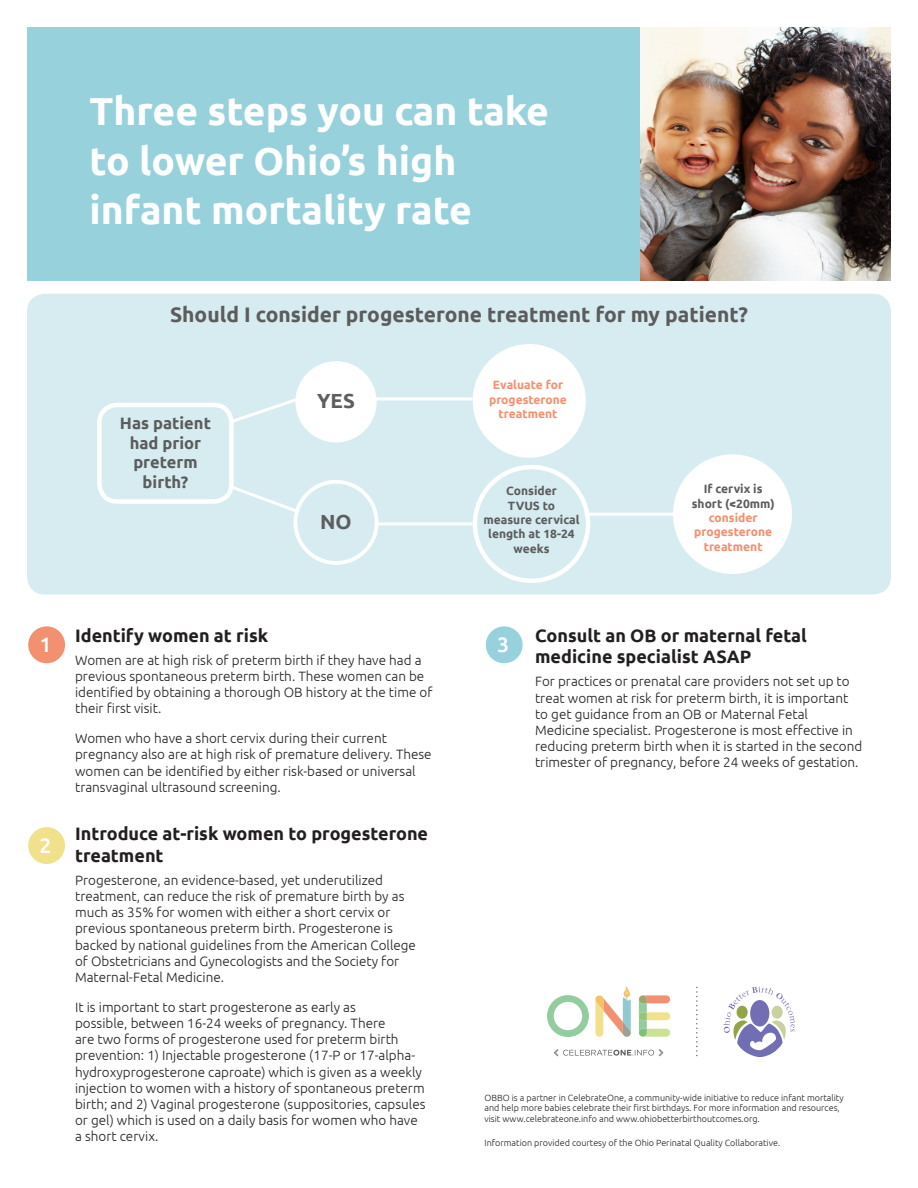
<style>
.page{position:relative;width:918px;height:1188px;background:#fff}
.page>*{position:absolute;margin:0;border:0;box-sizing:border-box;transform-origin:0 0}
.Big_white_headline{font:700 39px/49.5px "Ubuntu";color:#fff}
.Big_white_headline-2{font:700 21px "Ubuntu";color:#5c5c5c}
.body_copy{font:500 21px "Ubuntu";color:#fff}
.Big_white_headline-3{font:700 20.4px "Ubuntu";color:#5d5e61}
.Grey_subheads{font:700 18px/21.6px "Ubuntu";color:#231f20}
.Big_white_headline-4{font:700 16.5px/19.8px "Ubuntu";color:#5c5c5c;text-align:center}
.body_copy-2{font:300 13.5px/16.2px "Ubuntu";color:#231f20}
.Big_white_headline-5{font:700 12px/14.4px "Ubuntu";color:#f18f6f;text-align:center}
.Big_white_headline-6{font:700 12px/14.4px "Ubuntu";color:#5c5c5c;text-align:center}
.Big_white_headline-7{font:700 12px/14.4px "Ubuntu";color:#f39070;text-align:center}
.body_copy-3{font:300 9px/10.8px "Ubuntu";color:#231f20}
.s1{color:#5c5c5c}
</style>
<div class="page">
<div style="left:27px;top:27px;width:614px;height:254px;background:#97d1dc"></div>
<div style="left:28px;top:626px;width:37px;height:37px;background:#f39070;border-radius:50%"></div>
<div style="left:28px;top:827px;width:37px;height:37px;background:#f2e18b;border-radius:50%"></div>
<div style="left:486px;top:626px;width:37px;height:37px;background:#97d1dc;border-radius:50%"></div>
<div style="left:27px;top:294px;width:864px;height:301px;background:#d7ecf1;border-radius:18px"></div>
<div style="left:473px;top:344px;width:113px;height:114px;background:#fff;border-radius:50%"></div>
<div style="left:295px;top:361px;width:82px;height:81px;background:#fff;border-radius:50%"></div>
<div style="left:294px;top:480px;width:85px;height:85px;border:4px solid #fff;border-radius:50%"></div>
<div style="left:97px;top:403px;width:137px;height:101px;border:4px solid #fff;border-radius:18px"></div>
<div style="left:473px;top:465px;width:117px;height:118px;border:4px solid #fff;border-radius:50%"></div>
<div style="left:673px;top:454px;width:119px;height:120px;background:#fff;border-radius:50%"></div>
<svg style="left:228px;top:395px;width:74px;height:30px"></svg>
<svg style="left:228px;top:483px;width:74px;height:33px"></svg>
<img style="left:641px;top:28px;width:250px;height:253px">
<hr style="left:372px;top:397px;width:101px;height:3px;background:#fff">
<hr style="left:377px;top:522px;width:96px;height:3px;background:#fff">
<hr style="left:585px;top:513px;width:95px;height:3px;background:#fff">
<svg style="left:639px;top:995px;width:31px;height:42px"></svg>
<svg style="left:547px;top:995px;width:42px;height:42px"></svg>
<svg style="left:595px;top:987px;width:36px;height:50px"></svg>
<svg style="left:554px;top:1049px;width:109px;height:7px"></svg>
<svg style="left:696px;top:987px;width:2px;height:70px"></svg>
<svg style="left:724px;top:987px;width:71px;height:70px"></svg>
<p class="Big_white_headline" style="left:90px;top:86px;width:461px">Three steps you can take to lower Ohio’s high infant mortality rate</p>
<p class="Big_white_headline-2" style="left:170px;top:301px;width:579px">Should I consider progesterone treatment for my patient?</p>
<p class="Big_white_headline-4" style="left:120px;top:413px;width:93px">Has patient had prior preterm birth?</p>
<p class="Big_white_headline-3" style="left:317px;top:388px;width:39px">YES</p>
<p class="Big_white_headline-3" style="left:320px;top:509px;width:33px">NO</p>
<p class="Big_white_headline-7" style="left:489px;top:378px;width:79px">Evaluate for progesterone</p>
<p class="Big_white_headline-7" style="left:499px;top:407px;width:60px">treatment</p>
<p class="Big_white_headline-6" style="left:483px;top:484px;width:98px">Consider<br>TVUS to measure cervical length at 18-24 weeks</p>
<p class="Big_white_headline-5" style="left:692px;top:482px;width:84px"><span class="s1">If cervix is short (&lt;20mm) </span>consider progesterone treatment</p>
<p class="body_copy" style="left:39px;top:631px;width:13px">1</p>
<p class="body_copy" style="left:39px;top:832px;width:13px">2</p>
<p class="Grey_subheads" style="left:75px;top:624px;width:195px">Identify women at risk</p>
<p class="body_copy-2" style="left:75px;top:652px;width:359px">Women are at high risk of preterm birth if they have had a previous spontaneous preterm birth. These women can be identified by obtaining a thorough OB history at the time of their first visit.</p>
<p class="body_copy-2" style="left:75px;top:730px;width:358px">Women who have a short cervix during their current pregnancy also are at high risk of premature delivery. These women can be identified by either risk-based or universal transvaginal ultrasound screening.</p>
<p class="Grey_subheads" style="left:75px;top:823px;width:355px">Introduce at-risk women to progesterone treatment</p>
<p class="body_copy-2" style="left:75px;top:872px;width:342px">Progesterone, an evidence-based, yet underutilized treatment, can reduce the risk of premature birth by as much as 35% for women with either a short cervix or previous spontaneous preterm birth. Progesterone is backed by national guidelines from the American College of Obstetricians and Gynecologists and the Society for Maternal-Fetal Medicine.</p>
<p class="body_copy-2" style="left:75px;top:999px;width:352px">It is important to start progesterone as early as<br>possible, between 16-24 weeks of pregnancy. There<br>are two forms of progesterone used for preterm birth prevention: 1) Injectable progesterone (17-P or 17-alpha&shy;hydroxyprogesterone caproate) which is given as a weekly injection to women with a history of spontaneous preterm birth; and 2) Vaginal progesterone (suppositories, capsules or gel) which is used on a daily basis for women who have a short cervix.</p>
<p class="body_copy" style="left:497px;top:631px;width:13px">3</p>
<p class="Grey_subheads" style="left:535px;top:624px;width:273px">Consult an OB or maternal fetal medicine specialist ASAP</p>
<p class="body_copy-2" style="left:535px;top:673px;width:329px">For practices or prenatal care providers not set up to treat women at risk for preterm birth, it is important to get guidance from an OB or Maternal Fetal Medicine specialist. Progesterone is most effective in reducing preterm birth when it is started in the second trimester of pregnancy, before 24 weeks of gestation.</p>
<p class="body_copy-3" style="left:485px;top:1092px;width:361px">OBBO is a partner in CelebrateOne, a community-wide initiative to reduce infant mortality and help more babies celebrate their first birthdays. For more information and resources, visit www.celebrateone.info and www.ohiobetterbirthoutcomes.org.</p>
<p class="body_copy-3" style="left:485px;top:1137px;width:297px">Information provided courtesy of the Ohio Perinatal Quality Collaborative.</p>
</div>
